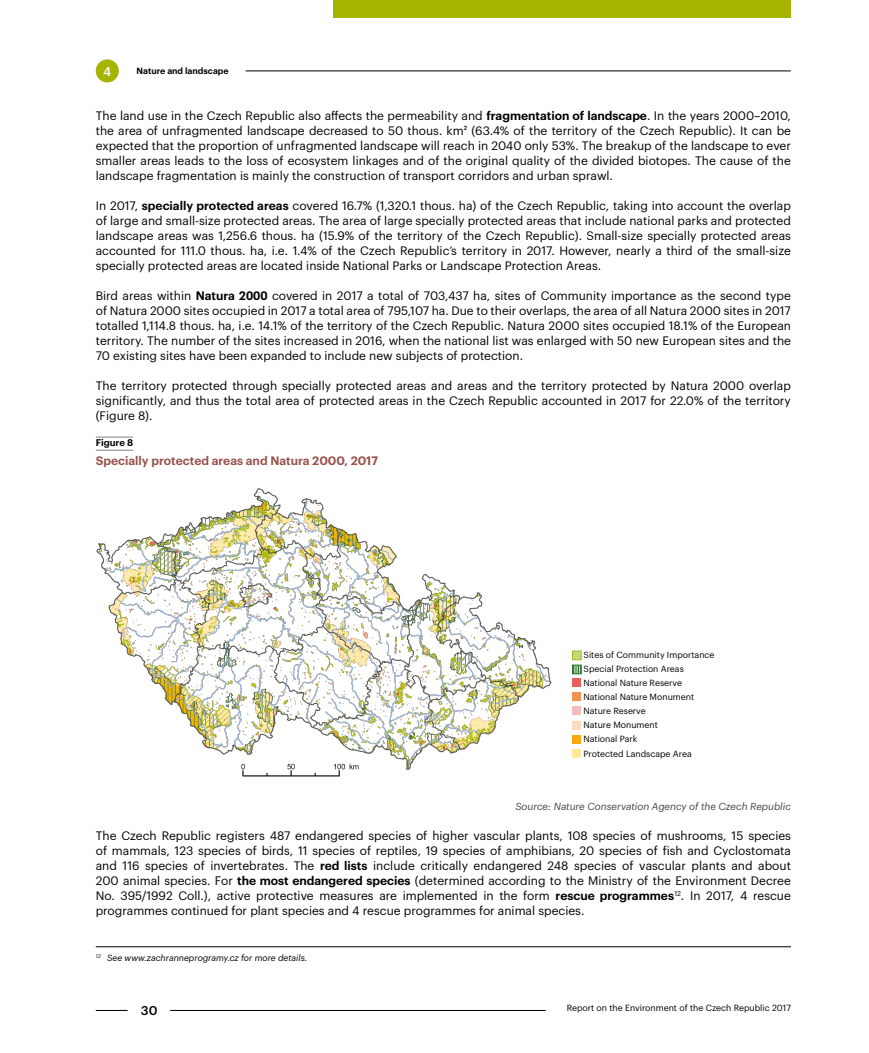
<style>
.page{position:relative;width:869px;height:1053px;background:#fff}
.page>*{position:absolute;margin:0;border:0;box-sizing:border-box;transform-origin:0 0}
.t1{font:500 12.5px "Graphik LG";color:#000}
.t2{font:500 12.5px "Graphik LG";color:#fff}
.t3{font:12px/15px "Graphik LG";color:#000;text-align:justify}
.t4{font:600 12px "Graphik LG";color:#99524c}
.t5{font:italic 10px "Graphik LG";color:#464645}
.t6{font:600 9.5px "Graphik LG";color:#000}
.t7{font:8.75px/14px "Graphik LG";color:#000}
.t8{font:italic 8.75px "Graphik LG";color:#000}
.t9{font:600 8.75px "Graphik LG";color:#000}
.s1{font-weight:600}
</style>
<div class="page">
<hr style="left:96px;top:1010px;width:32px;height:1px;background:#000">
<hr style="left:170px;top:1010px;width:375px;height:1px;background:#000">
<hr style="left:245px;top:71px;width:545px;height:1px;background:#000">
<div style="left:96px;top:59px;width:23px;height:23px;background:#a4b400;border-radius:50%"></div>
<div style="left:333px;top:0;width:457px;height:18px;background:#a4b400"></div>
<hr style="left:96px;top:437px;width:37px;height:1px;background:#828281">
<hr style="left:96px;top:450px;width:37px;height:1px;background:#828281">
<img style="left:96px;top:488px;width:456px;height:289px">
<svg style="left:572px;top:651px;width:10px;height:22px"></svg>
<div style="left:572px;top:665px;width:9px;height:9px;border:1px solid #25742e"></div>
<div style="left:572px;top:678px;width:8px;height:9px;background:#eb5d58"></div>
<div style="left:572px;top:692px;width:8px;height:9px;background:#f3934d"></div>
<div style="left:572px;top:706px;width:8px;height:9px;background:#f7bcbe"></div>
<div style="left:572px;top:720px;width:8px;height:9px;background:#fddbbf"></div>
<div style="left:572px;top:734px;width:8px;height:9px;background:#f8a910"></div>
<div style="left:572px;top:748px;width:8px;height:9px;background:#feea9a"></div>
<hr style="left:96px;top:946px;width:694px;height:1px;background:#000">
<p class="t2" style="left:103px;top:62px;width:10px">4</p>
<p class="t9" style="left:136px;top:65px;width:94px">Nature and landscape</p>
<p class="t3" style="left:96px;top:107px;width:696px">The land use in the Czech Republic also affects the permeability and <span class="s1">fragmentation of landscape</span>. In the years 2000–2010, the area of unfragmented landscape decreased to 50 thous. km2 (63.4% of the territory of the Czech Republic). It can be expected that the proportion of unfragmented landscape will reach in 2040 only 53%. The breakup of the landscape to ever smaller areas leads to the loss of ecosystem linkages and of the original quality of the divided biotopes. The cause of the landscape fragmentation is mainly the construction of transport corridors and urban sprawl.</p>
<p class="t3" style="left:96px;top:197px;width:696px">In 2017, <span class="s1">specially protected areas</span> covered 16.7% (1,320.1 thous. ha) of the Czech Republic, taking into account the overlap of large and small-size protected areas. The area of large specially protected areas that include national parks and protected landscape areas was 1,256.6 thous. ha (15.9% of the territory of the Czech Republic). Small-size specially protected areas accounted for 111.0 thous. ha, i.e. 1.4% of the Czech Republic’s territory in 2017. However, nearly a third of the small-size specially protected areas are located inside National Parks or Landscape Protection Areas.</p>
<p class="t3" style="left:96px;top:287px;width:696px">Bird areas within <span class="s1">Natura 2000</span> covered in 2017 a total of 703,437 ha, sites of Community importance as the second type of Natura 2000 sites occupied in 2017 a total area of 795,107 ha. Due to their overlaps, the area of all Natura 2000 sites in 2017 totalled 1,114.8 thous. ha, i.e. 14.1% of the territory of the Czech Republic. Natura 2000 sites occupied 18.1% of the European territory. The number of the sites increased in 2016, when the national list was enlarged with 50 new European sites and the 70 existing sites have been expanded to include new subjects of protection.</p>
<p class="t3" style="left:96px;top:377px;width:696px">The territory protected through specially protected areas and areas and the territory protected by Natura 2000 overlap significantly, and thus the total area of protected areas in the Czech Republic accounted in 2017 for 22.0% of the territory (Figure 8).</p>
<p class="t6" style="left:96px;top:435px;width:39px">Figure 8</p>
<p class="t4" style="left:96px;top:451px;width:284px">Specially protected areas and Natura 2000, 2017</p>
<p class="t7" style="left:583px;top:647px;width:132px">Sites of Community Importance<br>Special Protection Areas<br>National Nature Reserve<br>National Nature Monument<br>Nature Reserve<br>Nature Monument<br>National Park<br>Protected Landscape Area</p>
<p class="t5" style="left:515px;top:799px;width:277px">Source: Nature Conservation Agency of the Czech Republic</p>
<p class="t3" style="left:96px;top:827px;width:696px">The Czech Republic registers 487 endangered species of higher vascular plants, 108 species of mushrooms, 15 species of mammals, 123 species of birds, 11 species of reptiles, 19 species of amphibians, 20 species of fish and Cyclostomata and 116 species of invertebrates. The <span class="s1">red lists</span> include critically endangered 248 species of vascular plants and about 200 animal species. For <span class="s1">the most endangered species</span> (determined according to the Ministry of the Environment Decree No. 395/1992 Coll.), active protective measures are implemented in the form <span class="s1">rescue programmes</span><sup>12</sup>. In 2017, 4 rescue programmes continued for plant species and 4 rescue programmes for animal species.</p>
<p class="t8" style="left:96px;top:950px;width:213px"><sup>12</sup> See www.zachranneprogramy.cz for more details.</p>
<p class="t1" style="left:141px;top:1000px;width:18px">30</p>
<p class="t7" style="left:566px;top:999px;width:226px">Report on the Environment of the Czech Republic 2017</p>
</div>
